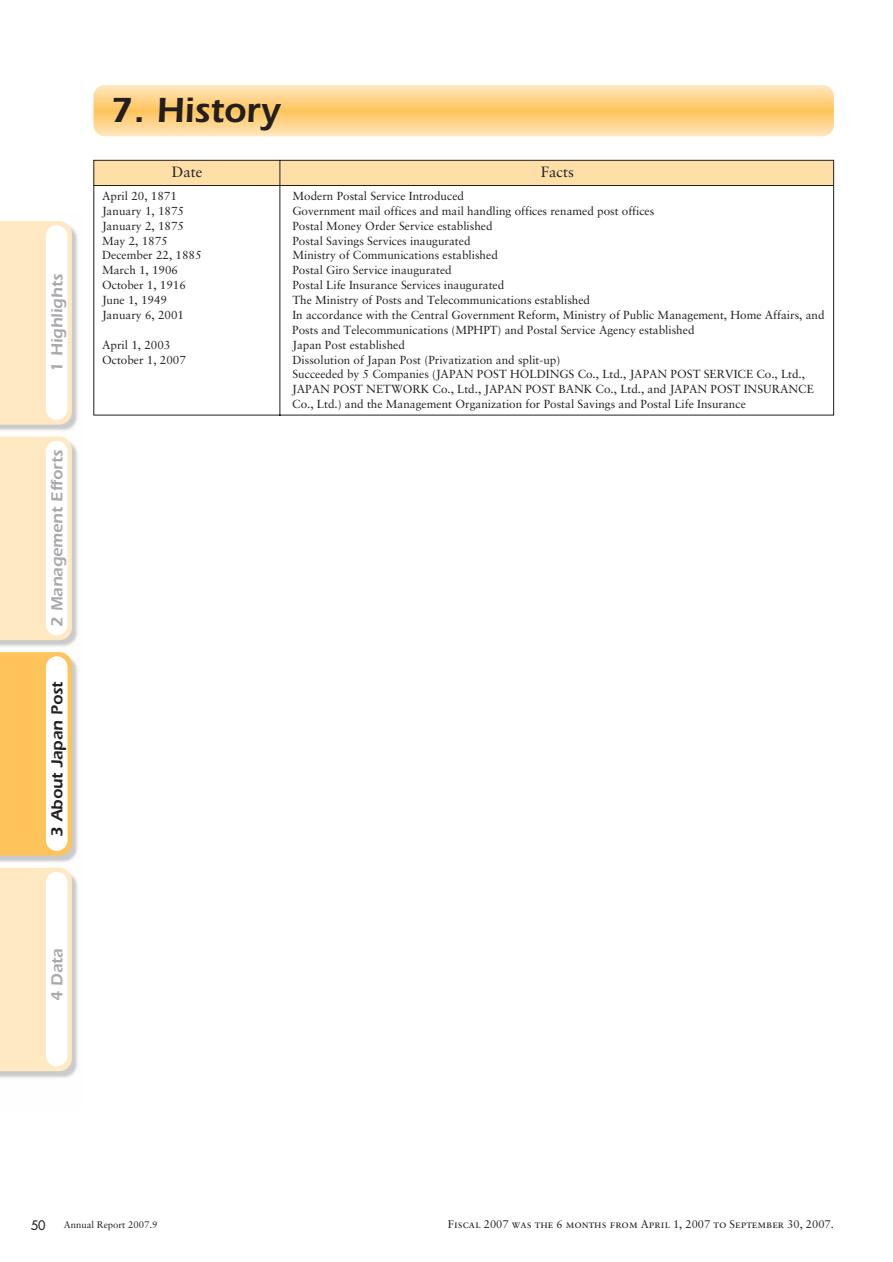
<style>
.page{position:relative;width:893px;height:1262px;background:#fff}
.page>*{position:absolute;margin:0;border:0;box-sizing:border-box;transform-origin:0 0}
.t1{font:600 36.15px "Itc Eras";color:#231f20}
.t2{font:600 16.5px "Itc Eras";color:#a7a9ac}
.t3{font:600 16.5px "Itc Eras";color:#231f20}
.t4{font:14.85px "Sabon";color:#231f20}
.t5{font:12.75px "Futura";color:#231f20}
.t6{font:11.7px/14.9px "Sabon";color:#231f20}
.t7{font:11.1px "Sabon Roman SC";color:#231f20}
.t8{font:9.6px "Sabon";color:#231f20}
.s1{font-family:"Sabon"}
</style>
<div class="page">
<img style="left:0;top:228px;width:78px;height:850px">
<div style="left:0;top:221px;width:72px;height:203px;background:#ffe9c3"></div>
<div style="left:46px;top:225px;width:22px;height:195px;background:#fff;border-radius:11px"></div>
<div style="left:0;top:436px;width:72px;height:204px;background:#ffe9c3"></div>
<div style="left:46px;top:441px;width:22px;height:194px;background:#fff;border-radius:11px"></div>
<div style="left:0;top:652px;width:72px;height:203px;background:#fec35a"></div>
<div style="left:46px;top:656px;width:22px;height:195px;background:#fff;border-radius:11px"></div>
<div style="left:0;top:867px;width:72px;height:204px;background:#ffe9c3"></div>
<div style="left:46px;top:871px;width:22px;height:195px;background:#fff;border-radius:11px"></div>
<svg style="left:94px;top:85px;width:739px;height:51px;background:#fed58d"></svg>
<svg style="left:93px;top:160px;width:741px;height:256px"></svg>
<h2 class="t2" style="left:51px;top:372px;width:99px;rotate:-90deg">1 Highlights</h2>
<h2 class="t2" style="left:51px;top:627px;width:179px;rotate:-90deg">2 Management Efforts</h2>
<h2 class="t3" style="left:51px;top:836px;width:157px;rotate:-90deg">3 About Japan Post</h2>
<h1 class="t1" style="left:111px;top:98px;width:171px">7. History</h1>
<p class="t4" style="left:172px;top:165px;width:32px">Date</p>
<p class="t4" style="left:540px;top:165px;width:35px">Facts</p>
<p class="t6" style="left:102px;top:189px;width:76px">April 20, 1871</p>
<p class="t6" style="left:292px;top:189px;width:173px">Modern Postal Service Introduced</p>
<p class="t6" style="left:102px;top:204px;width:83px">January 1, 1875</p>
<p class="t6" style="left:292px;top:204px;width:363px">Government mail offices and mail handling offices renamed post offices</p>
<p class="t6" style="left:102px;top:219px;width:83px">January 2, 1875</p>
<p class="t6" style="left:292px;top:219px;width:202px">Postal Money Order Service established</p>
<p class="t6" style="left:102px;top:234px;width:67px">May 2, 1875</p>
<p class="t6" style="left:292px;top:234px;width:179px">Postal Savings Services inaugurated</p>
<p class="t6" style="left:102px;top:249px;width:101px">December 22, 1885</p>
<p class="t6" style="left:292px;top:249px;width:207px">Ministry of Communications established</p>
<p class="t6" style="left:102px;top:264px;width:78px">March 1, 1906</p>
<p class="t6" style="left:292px;top:264px;width:161px">Postal Giro Service inaugurated</p>
<p class="t6" style="left:102px;top:279px;width:85px">October 1, 1916</p>
<p class="t6" style="left:292px;top:279px;width:213px">Postal Life Insurance Services inaugurated</p>
<p class="t6" style="left:102px;top:293px;width:66px">June 1, 1949</p>
<p class="t6" style="left:292px;top:293px;width:299px">The Ministry of Posts and Telecommunications established</p>
<p class="t6" style="left:102px;top:308px;width:83px">January 6, 2001</p>
<p class="t6" style="left:292px;top:308px;width:534px">In accordance with the Central Government Reform, Ministry of Public Management, Home Affairs, and<br>Posts and Telecommunications (MPHPT) and Postal Service Agency established</p>
<p class="t6" style="left:102px;top:338px;width:70px">April 1, 2003</p>
<p class="t6" style="left:292px;top:338px;width:114px">Japan Post established</p>
<p class="t6" style="left:102px;top:353px;width:85px">October 1, 2007</p>
<p class="t6" style="left:292px;top:353px;width:523px">Dissolution of Japan Post (Privatization and split-up)<br>Succeeded by 5 Companies (JAPAN POST HOLDINGS Co., Ltd., JAPAN POST SERVICE Co., Ltd., JAPAN POST NETWORK Co., Ltd., JAPAN POST BANK Co., Ltd., and JAPAN POST INSURANCE Co., Ltd.) and the Management Organization for Postal Savings and Postal Life Insurance</p>
<h2 class="t2" style="left:51px;top:1001px;width:54px;rotate:-90deg">4 Data</h2>
<p class="t5" style="left:31px;top:1218px;width:16px">50</p>
<p class="t8" style="left:64px;top:1220px;width:95px">Annual Report 2007.9</p>
<p class="t7" style="left:448px;top:1219px;width:387px">Fiscal <span class="s1">2007</span> was the <span class="s1">6</span> months from April <span class="s1">1</span>, <span class="s1">2007</span> to September <span class="s1">30</span>, <span class="s1">2007</span>.</p>
</div>
